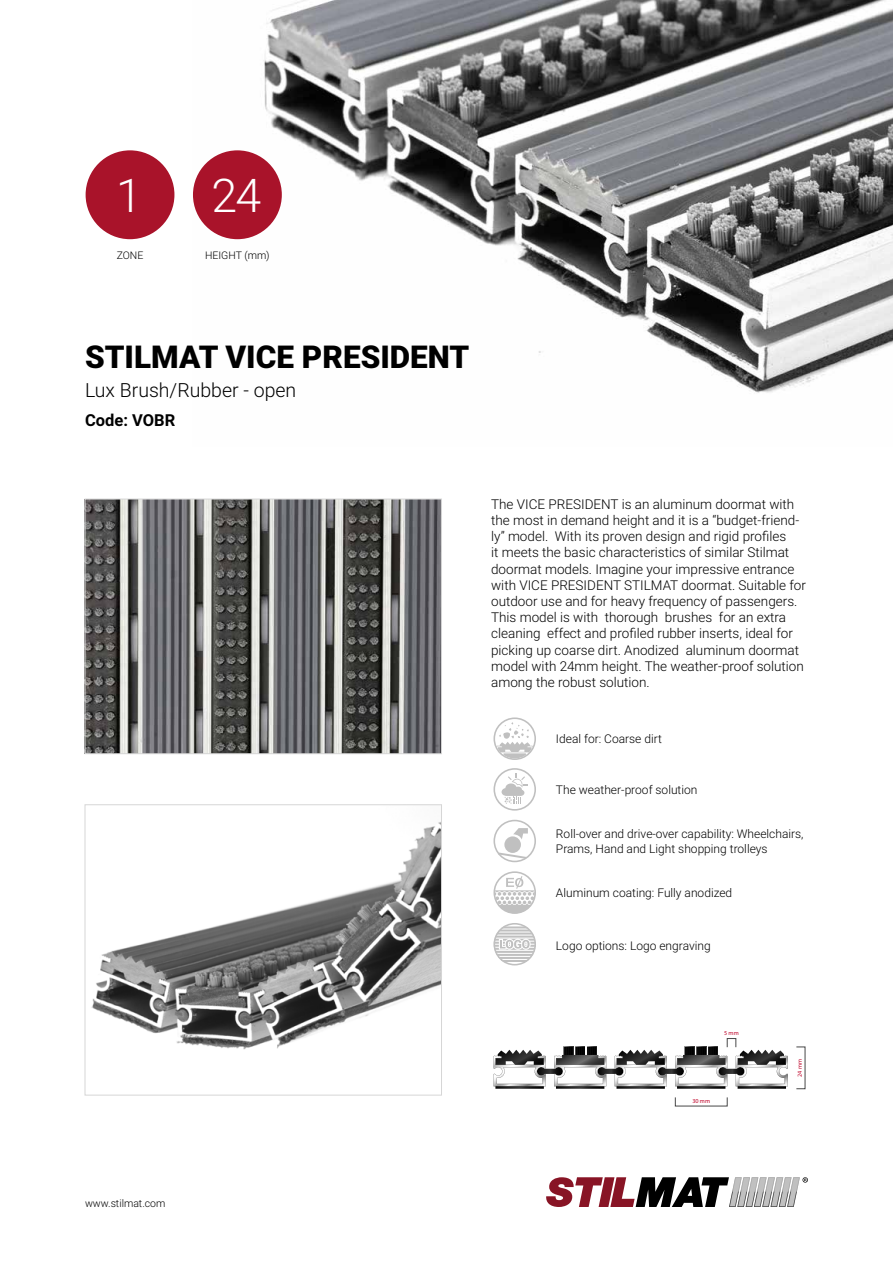
<style>
.page{position:relative;width:893px;height:1263px;background:#fff}
.page>*{position:absolute;margin:0;border:0;box-sizing:border-box;transform-origin:0 0}
.t1{font:300 46.5px "Roboto";color:#fff}
.t2{font:900 31.5px "Roboto";color:#000}
.t3{font:300 19.5px "Roboto";color:#000}
.t4{font:700 16.5px "Roboto";color:#000}
.t5{font:300 13.5px/16.2px "Roboto";color:#000}
.t6{font:300 12px/14.4px "Roboto";color:#000}
.t7{font:300 10.5px "Roboto";color:#000}
.t8{font:6.15px "Myriad Pro";color:#be0027}
</style>
<div class="page">
<svg style="left:546px;top:1177px;width:262px;height:30px"></svg>
<img style="left:193px;top:0;width:700px;height:393px">
<img style="left:87px;top:501px;width:353px;height:251px">
<div style="left:85px;top:499px;width:357px;height:255px;border:1px solid #d6d6d6"></div>
<img style="left:91px;top:822px;width:349px;height:228px">
<div style="left:85px;top:804px;width:357px;height:291px;border:1px solid #d6d6d6"></div>
<div style="left:727px;top:1038px;width:9px;height:9px;border:1px solid #484848"></div>
<svg style="left:493px;top:1047px;width:295px;height:42px"></svg>
<div style="left:86px;top:150px;width:88px;height:89px;background:#a9132a;border-radius:50%"></div>
<div style="left:193px;top:150px;width:89px;height:89px;background:#a9132a;border-radius:50%"></div>
<svg style="left:493px;top:768px;width:43px;height:43px"></svg>
<svg style="left:493px;top:717px;width:43px;height:43px"></svg>
<svg style="left:493px;top:820px;width:43px;height:42px"></svg>
<svg style="left:493px;top:871px;width:43px;height:43px"></svg>
<svg style="left:493px;top:923px;width:43px;height:42px"></svg>
<h1 class="t1" style="left:116px;top:163px;width:27px">1</h1>
<h1 class="t1" style="left:212px;top:163px;width:51px">24</h1>
<p class="t7" style="left:117px;top:248px;width:28px">ZONE</p>
<p class="t7" style="left:205px;top:248px;width:66px">HEIGHT (mm)</p>
<h2 class="t2" style="left:85px;top:334px;width:386px">STILMAT VICE PRESIDENT</h2>
<h3 class="t3" style="left:85px;top:376px;width:213px">Lux Brush/Rubber - open</h3>
<p class="t4" style="left:85px;top:409px;width:92px">Code: VOBR</p>
<p class="t5" style="left:491px;top:495px;width:316px">The VICE PRESIDENT is an aluminum doormat with the most in demand height and it is a “budget-friend&shy;ly” model. With its proven design and rigid profiles<br>it meets the basic characteristics of similar Stilmat doormat models. Imagine your impressive entrance with VICE PRESIDENT STILMAT doormat. Suitable for outdoor use and for heavy frequency of passengers.<br>This model is with thorough brushes for an extra cleaning effect and profiled rubber inserts, ideal for picking up coarse dirt. Anodized aluminum doormat model with 24mm height. The weather-proof solution among the robust solution.</p>
<p class="t6" style="left:556px;top:731px;width:107px">Ideal for: Coarse dirt</p>
<p class="t6" style="left:556px;top:782px;width:143px">The weather-proof solution</p>
<p class="t6" style="left:556px;top:826px;width:249px">Roll-over and drive-over capability: Wheelchairs,<br>Prams, Hand and Light shopping trolleys</p>
<p class="t6" style="left:556px;top:885px;width:178px">Aluminum coating: Fully anodized</p>
<p class="t6" style="left:556px;top:938px;width:156px">Logo options: Logo engraving</p>
<p class="t8" style="left:724px;top:1029px;width:16px">5 mm</p>
<p class="t8" style="left:692px;top:1097px;width:19px">30 mm</p>
<p class="t8" style="left:796px;top:1077px;width:19px;rotate:-90deg">24 mm</p>
<p class="t7" style="left:85px;top:1196px;width:82px">www.stilmat.com</p>
</div>
